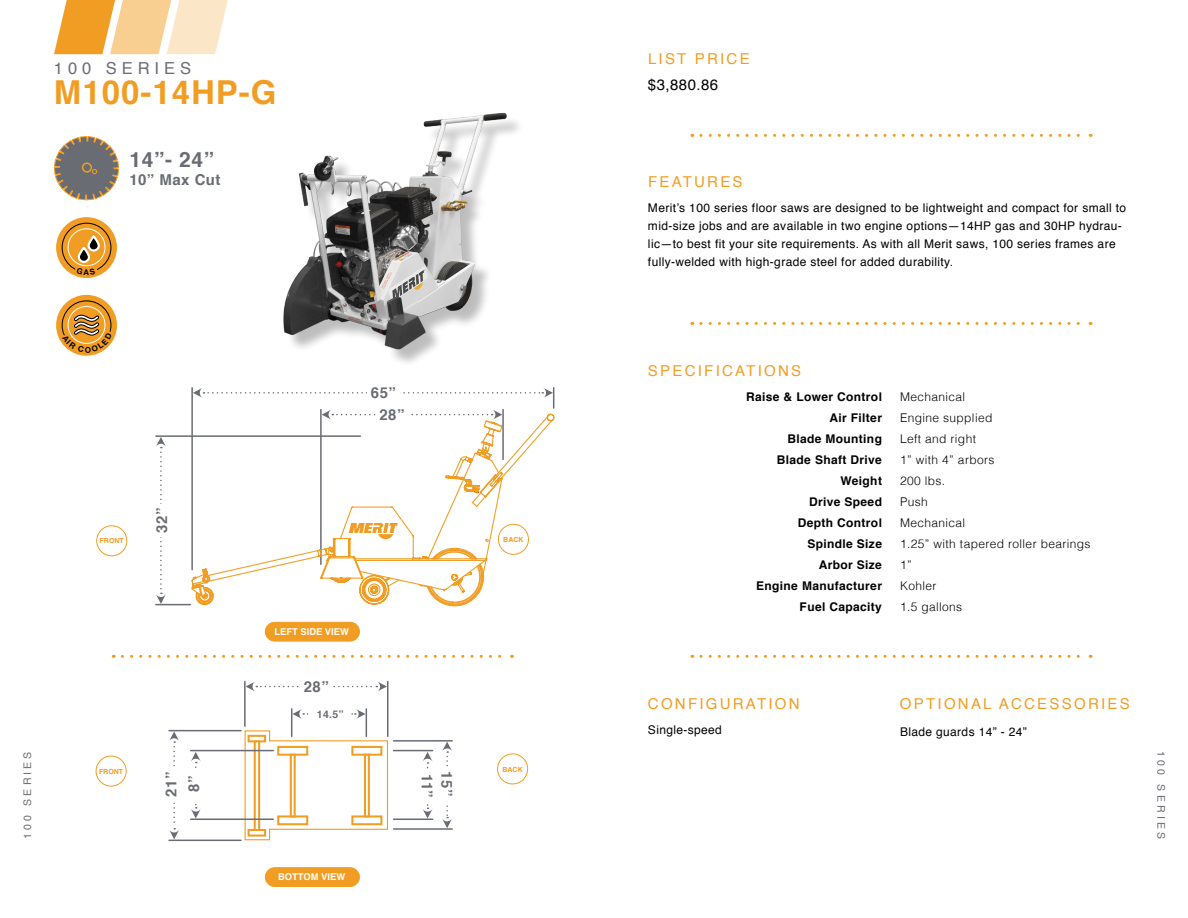
<style>
.page{position:relative;width:1188px;height:918px;background:#fff}
.page>*{position:absolute;margin:0;border:0;box-sizing:border-box;transform-origin:0 0}
.t1{font:700 33px "Helvetica";letter-spacing:.03em;color:#f19d23}
.t2{font:700 21px "Helvetica";color:#696c72}
.t3{font:16.5px "Helvetica";letter-spacing:.3em;color:#696c72}
.t4{font:15px "Helvetica";letter-spacing:.15em;color:#f19d23}
.t5{font:700 15px/22.5px "Helvetica";letter-spacing:.03em;color:#696c72;text-align:center}
.t6{font:15px "Helvetica";color:#000}
.t7{font:12px/18px "Helvetica";letter-spacing:.03em;color:#000}
.t8{font:700 12px/21px "Helvetica";letter-spacing:.03em;color:#000;text-align:right}
.t9{font:300 12px/21px "Helvetica";letter-spacing:.03em;color:#000}
.t10{font:10.5px "Helvetica";letter-spacing:.3em;color:#696c72}
.t11{font:700 10.5px "Helvetica";color:#696c72}
.t12{font:700 9.3px "Helvetica";color:#fff}
.t13{font:700 7.05px "Helvetica";color:#f19d23}
</style>
<div class="page">
<svg style="left:54px;top:136px;width:66px;height:65px"></svg>
<hr style="left:394px;top:828px;width:58px;height:2px;background:#696c72">
<hr style="left:394px;top:740px;width:58px;height:2px;background:#696c72">
<hr style="left:169px;top:840px;width:72px;height:1px;background:#696c72">
<hr style="left:169px;top:730px;width:72px;height:1px;background:#696c72">
<svg style="left:169px;top:731px;width:10px;height:108px"></svg>
<svg style="left:442px;top:742px;width:10px;height:86px"></svg>
<svg style="left:244px;top:709px;width:145px;height:132px"></svg>
<hr style="left:394px;top:819px;width:39px;height:1px;background:#696c72">
<hr style="left:394px;top:750px;width:39px;height:1px;background:#696c72">
<svg style="left:422px;top:752px;width:11px;height:67px"></svg>
<hr style="left:191px;top:819px;width:82px;height:1px;background:#696c72">
<hr style="left:191px;top:750px;width:82px;height:1px;background:#696c72">
<svg style="left:191px;top:752px;width:10px;height:67px"></svg>
<hr style="left:387px;top:681px;width:2px;height:55px;background:#696c72">
<hr style="left:244px;top:681px;width:2px;height:45px;background:#696c72">
<svg style="left:246px;top:681px;width:141px;height:11px"></svg>
<svg style="left:54px;top:0;width:174px;height:54px"></svg>
<div style="left:265px;top:868px;width:94px;height:18px;background:#f19d23;border-radius:9px"></div>
<div style="left:265px;top:867px;width:95px;height:20px;border:1px solid #f19d23;border-radius:9px"></div>
<div style="left:265px;top:622px;width:94px;height:19px;background:#f19d23;border-radius:9px"></div>
<div style="left:265px;top:622px;width:95px;height:20px;border:1px solid #f19d23;border-radius:9px"></div>
<svg style="left:122px;top:655px;width:391px;height:3px"></svg>
<div style="left:96px;top:525px;width:31px;height:31px;border:1px solid #f19d23;border-radius:50%"></div>
<div style="left:497px;top:754px;width:31px;height:30px;border:1px solid #f19d23;border-radius:50%"></div>
<div style="left:96px;top:756px;width:30px;height:30px;border:1px solid #f19d23;border-radius:50%"></div>
<div style="left:301px;top:679px;width:31px;height:15px;background:#fff;border-radius:6px"></div>
<div style="left:300px;top:678px;width:33px;height:17px;border:2px solid #fff;border-radius:6px"></div>
<div style="left:311px;top:706px;width:38px;height:16px;background:#fff;border-radius:6px"></div>
<div style="left:310px;top:705px;width:39px;height:18px;border:2px solid #fff;border-radius:6px"></div>
<div style="left:188px;top:770px;width:16px;height:32px;background:#fff;border-radius:6px"></div>
<div style="left:187px;top:770px;width:17px;height:33px;border:2px solid #fff;border-radius:6px"></div>
<div style="left:166px;top:769px;width:16px;height:33px;background:#fff;border-radius:6px"></div>
<div style="left:166px;top:768px;width:17px;height:35px;border:2px solid #fff;border-radius:6px"></div>
<div style="left:439px;top:769px;width:16px;height:33px;background:#fff;border-radius:6px"></div>
<div style="left:439px;top:768px;width:17px;height:35px;border:2px solid #fff;border-radius:6px"></div>
<div style="left:420px;top:770px;width:15px;height:32px;background:#fff;border-radius:6px"></div>
<div style="left:419px;top:769px;width:17px;height:33px;border:2px solid #fff;border-radius:6px"></div>
<svg style="left:61px;top:222px;width:51px;height:51px"></svg>
<div style="left:56px;top:217px;width:61px;height:61px;border:10px solid #f19d23;border-radius:50%"></div>
<div style="left:62px;top:223px;width:49px;height:49px;border:1px solid #000;border-radius:50%"></div>
<svg style="left:68px;top:229px;width:37px;height:37px"></svg>
<div style="left:68px;top:228px;width:38px;height:38px;border:1px solid #fff;border-radius:50%"></div>
<svg style="left:61px;top:300px;width:51px;height:51px"></svg>
<div style="left:56px;top:295px;width:61px;height:61px;border:10px solid #f19d23;border-radius:50%"></div>
<div style="left:68px;top:307px;width:37px;height:36px;background:#f19d23;border-radius:50%"></div>
<div style="left:68px;top:306px;width:38px;height:38px;border:1px solid #fff;border-radius:50%"></div>
<img style="left:283px;top:113px;width:230px;height:243px">
<hr style="left:156px;top:435px;width:204px;height:2px;background:#696c72">
<hr style="left:156px;top:604px;width:34px;height:1px;background:#696c72">
<svg style="left:156px;top:437px;width:10px;height:167px"></svg>
<div style="left:367px;top:383px;width:33px;height:18px;border:2px solid #fff;border-radius:6px"></div>
<div style="left:154px;top:505px;width:15px;height:31px;background:#fff;border-radius:6px"></div>
<div style="left:153px;top:504px;width:17px;height:33px;border:2px solid #fff;border-radius:6px"></div>
<svg style="left:191px;top:388px;width:364px;height:219px"></svg>
<svg style="left:701px;top:322px;width:390px;height:3px"></svg>
<svg style="left:701px;top:655px;width:390px;height:3px"></svg>
<svg style="left:701px;top:134px;width:390px;height:3px"></svg>
<svg style="left:71px;top:234px;width:31px;height:44px"></svg>
<svg style="left:56px;top:314px;width:61px;height:42px"></svg>
<h3 class="t3" style="left:54px;top:55px;width:139px">100 SERIES</h3>
<h1 class="t1" style="left:54px;top:66px;width:224px">M100-14HP-G</h1>
<h2 class="t2" style="left:129px;top:143px;width:86px">14”- 24”</h2>
<p class="t5" style="left:129px;top:169px;width:93px">10” Max Cut</p>
<p class="t10" style="left:20px;top:839px;width:89px;rotate:-90deg">100 SERIES</p>
<p class="t13" style="left:100px;top:535px;width:26px">FRONT</p>
<p class="t5" style="left:151px;top:533px;width:27px;rotate:-90deg">32”</p>
<p class="t5" style="left:371px;top:381px;width:35px">65”<br>28”</p>
<p class="t12" style="left:274px;top:624px;width:76px">LEFT SIDE VIEW</p>
<p class="t5" style="left:304px;top:676px;width:27px">28”</p>
<p class="t11" style="left:317px;top:706px;width:28px">14.5”</p>
<p class="t13" style="left:503px;top:534px;width:22px">BACK</p>
<p class="t13" style="left:99px;top:766px;width:26px">FRONT</p>
<p class="t13" style="left:502px;top:763px;width:22px">BACK</p>
<p class="t5" style="left:160px;top:797px;width:27px;rotate:-90deg">21”</p>
<p class="t5" style="left:438px;top:774px;width:26px;rotate:90deg">11”</p>
<p class="t5" style="left:458px;top:771px;width:27px;rotate:90deg">15”</p>
<p class="t5" style="left:183px;top:792px;width:18px;rotate:-90deg">8”</p>
<p class="t12" style="left:278px;top:870px;width:69px">BOTTOM VIEW</p>
<p class="t4" style="left:648px;top:47px;width:103px">LIST PRICE</p>
<p class="t6" style="left:648px;top:73px;width:72px">$3,880.86</p>
<p class="t4" style="left:648px;top:170px;width:96px">FEATURES</p>
<p class="t7" style="left:648px;top:199px;width:480px">Merit’s 100 series floor saws are designed to be lightweight and compact for small to mid-size jobs and are available in two engine options—14HP gas and 30HP hydrau&shy;lic—to best fit your site requirements. As with all Merit saws, 100 series frames are fully-welded with high-grade steel for added durability.</p>
<p class="t4" style="left:648px;top:359px;width:155px">SPECIFICATIONS</p>
<p class="t8" style="left:746px;top:386px;width:137px">Raise &amp; Lower Control<br>Air Filter<br>Blade Mounting<br>Blade Shaft Drive<br>Weight<br>Drive Speed<br>Depth Control<br>Spindle Size<br>Arbor Size<br>Engine Manufacturer<br>Fuel Capacity</p>
<p class="t9" style="left:900px;top:385px;width:192px">Mechanical<br>Engine supplied<br>Left and right<br>1” with 4” arbors<br>200 lbs.<br>Push<br>Mechanical<br>1.25” with tapered roller bearings<br>1”<br>Kohler<br>1.5 gallons</p>
<p class="t4" style="left:648px;top:692px;width:153px">CONFIGURATION</p>
<p class="t4" style="left:900px;top:692px;width:231px">OPTIONAL ACCESSORIES</p>
<p class="t7" style="left:648px;top:721px;width:75px">Single-speed</p>
<p class="t7" style="left:900px;top:723px;width:128px">Blade guards 14” - 24”</p>
<p class="t10" style="left:1169px;top:751px;width:89px;rotate:90deg">100 SERIES</p>
</div>
